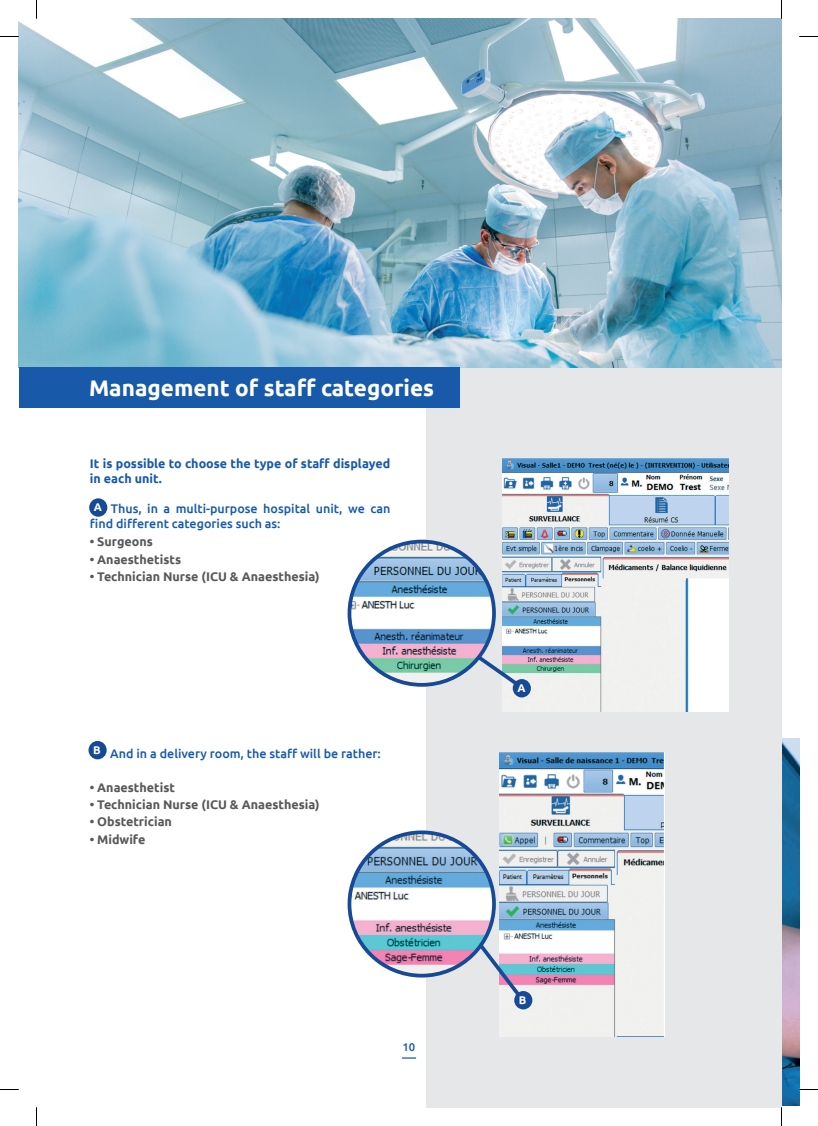
<style>
.page{position:relative;width:818px;height:1126px;background:#fff}
.page>*{position:absolute;margin:0;border:0;box-sizing:border-box;transform-origin:0 0}
.t1{font:700 22.5px "Ubuntu";color:#fff}
.t2{font:700 12.5px "Ubuntu";color:#57585a}
.t3{font:500 12.5px/15px "Ubuntu";color:#185aa9}
.t4{font:700 12.5px/15px "Ubuntu";color:#185aa9}
.t5{font:700 11.25px "Ubuntu";color:#fff}
.t6{font:500 11.25px "Ubuntu";color:#185aa9}
</style>
<div class="page">
<img style="left:781px;top:738px;width:17px;height:367px">
<svg style="left:401px;top:1057px;width:15px;height:1px"></svg>
<div style="left:425px;top:367px;width:356px;height:740px;background:#e6e7e9"></div>
<img style="left:19px;top:19px;width:762px;height:348px">
<div style="left:19px;top:367px;width:440px;height:40px;background:#185aa9"></div>
<div style="left:88px;top:741px;width:19px;height:18px;background:#164a96;border-radius:50%"></div>
<div style="left:89px;top:498px;width:18px;height:18px;background:#164a96;border-radius:50%"></div>
<img style="left:502px;top:458px;width:225px;height:253px">
<img style="left:499px;top:752px;width:164px;height:284px">
<svg style="left:423px;top:872px;width:103px;height:132px"></svg>
<img style="left:349px;top:832px;width:144px;height:143px">
<div style="left:347px;top:830px;width:148px;height:147px;border:4px solid #164a96;border-radius:50%"></div>
<div style="left:514px;top:990px;width:18px;height:19px;background:#164a96;border-radius:50%"></div>
<svg style="left:410px;top:608px;width:115px;height:84px"></svg>
<img style="left:349px;top:543px;width:144px;height:141px">
<div style="left:347px;top:539px;width:148px;height:147px;border:4px solid #164a96;border-radius:50%"></div>
<div style="left:512px;top:679px;width:18px;height:18px;background:#164a96;border-radius:50%"></div>
<svg style="left:0;top:36px;width:19px;height:1px"></svg>
<svg style="left:799px;top:36px;width:18px;height:1px"></svg>
<svg style="left:0;top:1089px;width:19px;height:1px"></svg>
<svg style="left:798px;top:1088px;width:19px;height:2px"></svg>
<svg style="left:36px;top:0;width:1px;height:19px"></svg>
<svg style="left:36px;top:1107px;width:1px;height:18px"></svg>
<h1 class="t1" style="left:89px;top:374px;width:346px">Management of staff categories</h1>
<p class="t4" style="left:90px;top:456px;width:302px">It is possible to choose the type of staff displayed in each unit.</p>
<p class="t3" style="left:90px;top:500px;width:302px;text-indent:21px">Thus, in a multi-purpose hospital unit, we can find different categories such as:</p>
<p class="t5" style="left:94px;top:500px;width:10px">A</p>
<p class="t2" style="left:90px;top:534px;width:65px">• Surgeons</p>
<p class="t2" style="left:90px;top:551px;width:93px">• Anaesthetists</p>
<p class="t2" style="left:90px;top:569px;width:231px">• Technician Nurse (ICU &amp; Anaesthesia)</p>
<p class="t5" style="left:93px;top:742px;width:9px">B</p>
<p class="t3" style="left:110px;top:745px;width:272px">And in a delivery room, the staff will be rather:</p>
<p class="t2" style="left:90px;top:779px;width:87px">• Anaesthetist</p>
<p class="t2" style="left:90px;top:796px;width:231px">• Technician Nurse (ICU &amp; Anaesthesia)</p>
<p class="t2" style="left:90px;top:814px;width:84px">• Obstetrician</p>
<p class="t2" style="left:90px;top:831px;width:57px">• Midwife</p>
<p class="t6" style="left:402px;top:1039px;width:14px">10</p>
<p class="t5" style="left:517px;top:680px;width:10px">A</p>
<p class="t5" style="left:518px;top:992px;width:9px">B</p>
</div>
